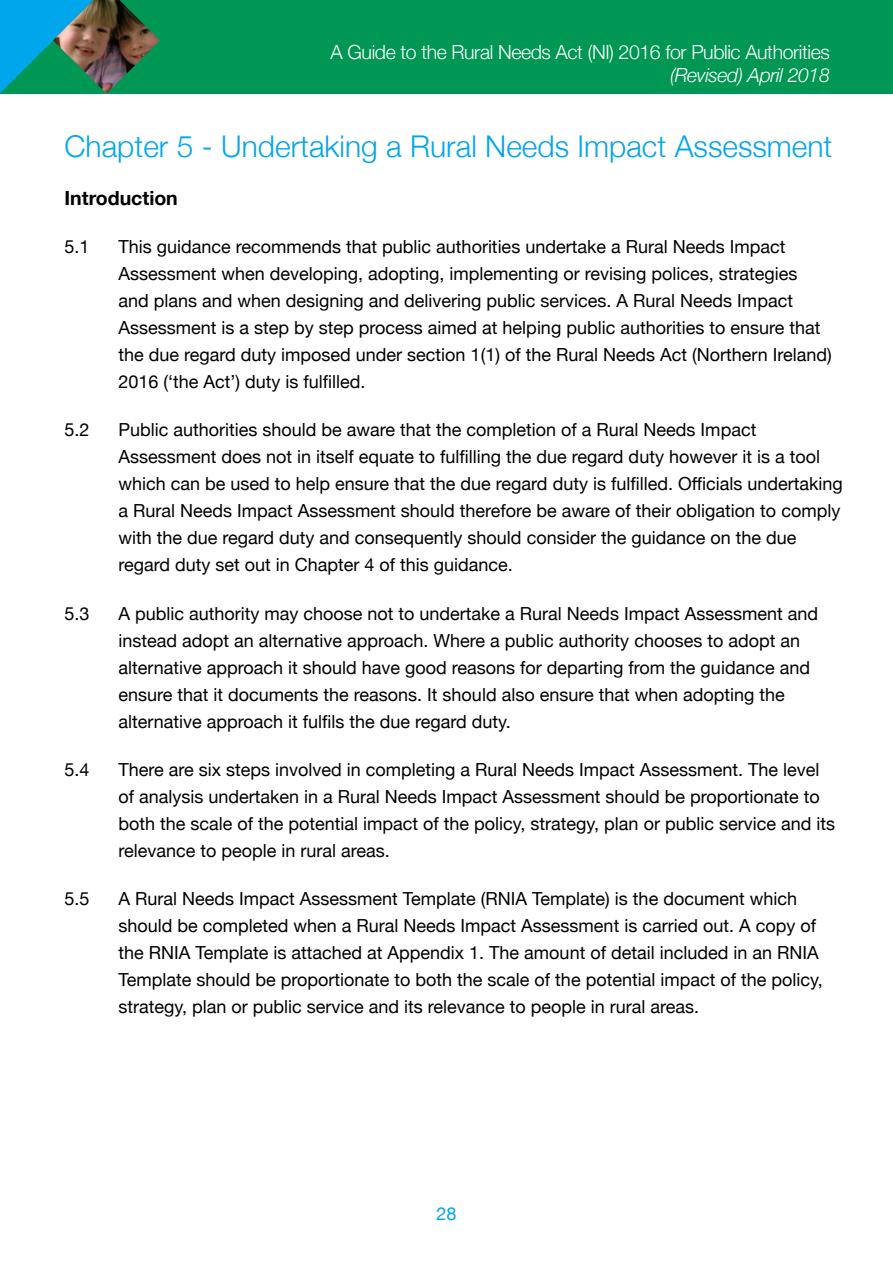
<style>
.page{position:relative;width:893px;height:1263px;background:#fff}
.page>*{position:absolute;margin:0;border:0;box-sizing:border-box;transform-origin:0 0}
.t1{font:300 30px "Helvetica Neue";color:#00a6eb}
.t2{font:300 19.5px "Helvetica Neue";letter-spacing:-.02em;color:#fff}
.t3{font:italic 300 19.5px "Helvetica Neue";letter-spacing:-.02em;color:#fff}
.Sub_Header{font:700 19.5px "Helvetica Neue";color:#000}
.Body_text{font:18px/27px "Helvetica Neue";color:#000}
.t4{font:18px "Helvetica Neue";color:#00a6eb}
</style>
<div class="page">
<div style="left:0;top:0;width:893px;height:94px;background:#009754"></div>
<svg style="left:0;top:0;width:53px;height:93px"></svg>
<img style="left:53px;top:0;width:107px;height:94px">
<p class="t2" style="left:331px;top:37px;width:501px">A Guide to the Rural Needs Act (NI) 2016 for Public Authorities</p>
<p class="t3" style="left:670px;top:59px;width:161px">(Revised) April 2018</p>
<p class="t1" style="left:64px;top:122px;width:769px">Chapter 5 - Undertaking a Rural Needs Impact Assessment</p>
<p class="Sub_Header" style="left:64px;top:183px;width:115px">Introduction</p>
<p class="Body_text" style="left:64px;top:234px;width:27px">5.1</p>
<p class="Body_text" style="left:118px;top:234px;width:715px">This guidance recommends that public authorities undertake a Rural Needs Impact Assessment when developing, adopting, implementing or revising polices, strategies and plans and when designing and delivering public services. A Rural Needs Impact Assessment is a step by step process aimed at helping public authorities to ensure that the due regard duty imposed under section 1(1) of the Rural Needs Act (Northern Ireland)<br>2016 (‘the Act’) duty is fulfilled.</p>
<p class="Body_text" style="left:64px;top:417px;width:27px">5.2</p>
<p class="Body_text" style="left:118px;top:417px;width:726px">Public authorities should be aware that the completion of a Rural Needs Impact Assessment does not in itself equate to fulfilling the due regard duty however it is a tool which can be used to help ensure that the due regard duty is fulfilled. Officials undertaking a Rural Needs Impact Assessment should therefore be aware of their obligation to comply with the due regard duty and consequently should consider the guidance on the due regard duty set out in Chapter 4 of this guidance.</p>
<p class="Body_text" style="left:64px;top:601px;width:27px">5.3</p>
<p class="Body_text" style="left:118px;top:601px;width:701px">A public authority may choose not to undertake a Rural Needs Impact Assessment and instead adopt an alternative approach. Where a public authority chooses to adopt an alternative approach it should have good reasons for departing from the guidance and ensure that it documents the reasons. It should also ensure that when adopting the alternative approach it fulfils the due regard duty.</p>
<p class="Body_text" style="left:64px;top:757px;width:27px">5.4</p>
<p class="Body_text" style="left:118px;top:757px;width:718px">There are six steps involved in completing a Rural Needs Impact Assessment. The level of analysis undertaken in a Rural Needs Impact Assessment should be proportionate to both the scale of the potential impact of the policy, strategy, plan or public service and its relevance to people in rural areas.</p>
<p class="Body_text" style="left:64px;top:886px;width:27px">5.5</p>
<p class="Body_text" style="left:118px;top:886px;width:706px">A Rural Needs Impact Assessment Template (RNIA Template) is the document which should be completed when a Rural Needs Impact Assessment is carried out. A copy of the RNIA Template is attached at Appendix 1. The amount of detail included in an RNIA Template should be proportionate to both the scale of the potential impact of the policy, strategy, plan or public service and its relevance to people in rural areas.</p>
<p class="t4" style="left:436px;top:1200px;width:22px">28</p>
</div>
